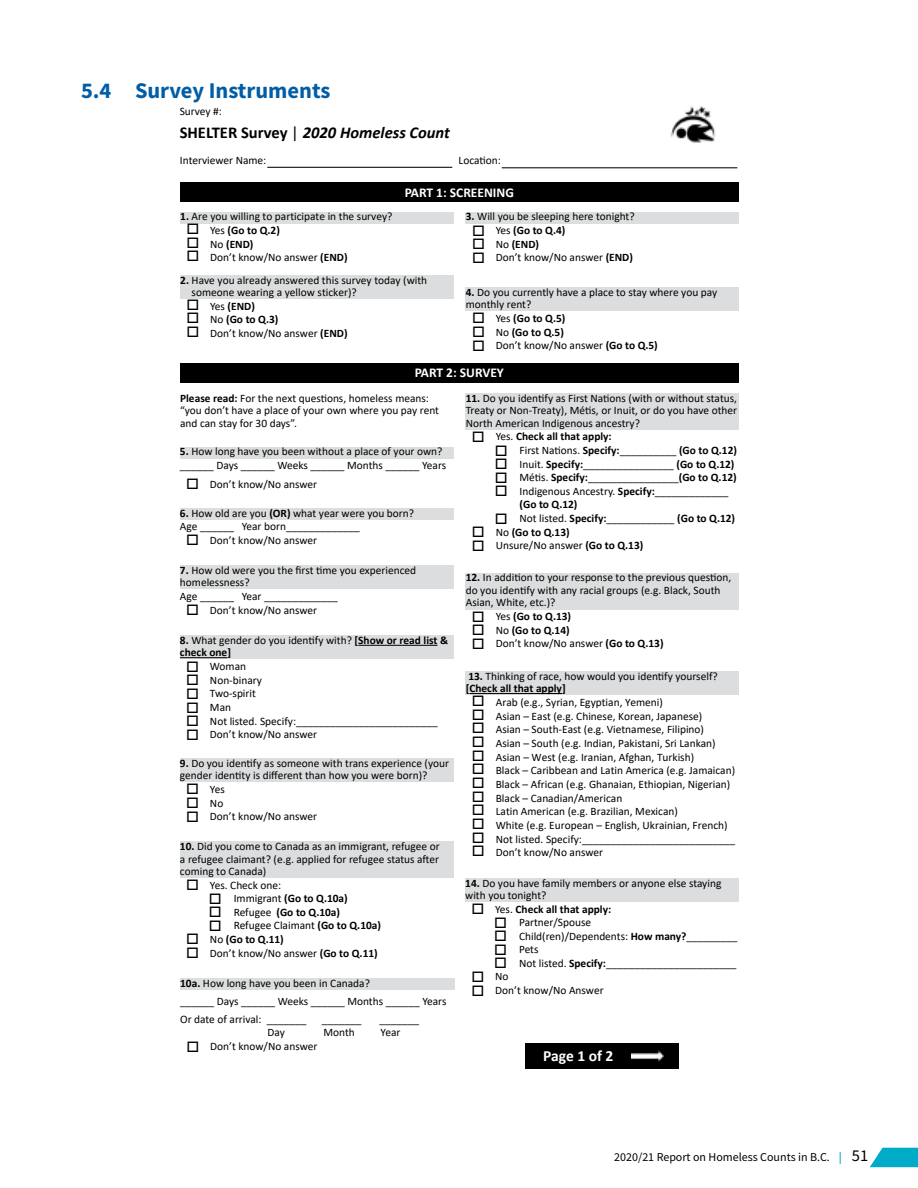
<style>
.page{position:relative;width:918px;height:1188px;background:#fff}
.page>*{position:absolute;margin:0;border:0;box-sizing:border-box;transform-origin:0 0}
.t1{font:700 22.5px "Source Sans Pro";color:#005da6}
.t2{font:italic 700 16.5px "Calibri";color:#000}
.t3{font:700 15.45px "Calibri";letter-spacing:-.005em;color:#fff}
.t4{font:700 13.5px "Calibri";color:#fff}
.t5{font:12px "Source Sans Pro";color:#000}
.t6{font:11.4px/13.6px "Calibri";color:#000}
.t7{font:700 11.4px/13.6px "Calibri";color:#000}
.s1{font-style:normal}
.s2{font-weight:400;font-style:normal}
.s3{font-weight:700}
.s4{font-weight:400}
.s5{font-weight:600;color:#00abc7}
.s6{font-size:16.5px}
</style>
<div class="page">
<svg style="left:870px;top:1148px;width:48px;height:19px"></svg>
<img style="left:670px;top:106px;width:46px;height:37px">
<div style="left:466px;top:287px;width:273px;height:24px;background:#dcddde"></div>
<div style="left:180px;top:447px;width:273px;height:11px;background:#dcddde"></div>
<div style="left:180px;top:508px;width:273px;height:11px;background:#dcddde"></div>
<div style="left:180px;top:635px;width:273px;height:24px;background:#dcddde"></div>
<hr style="left:358px;top:645px;width:80px;height:1px;background:#000">
<hr style="left:180px;top:657px;width:47px;height:1px;background:#000">
<div style="left:180px;top:758px;width:273px;height:24px;background:#dcddde"></div>
<hr style="left:267px;top:167px;width:185px;height:1px;background:#000">
<div style="left:526px;top:1044px;width:153px;height:25px;background:#000"></div>
<img style="left:631px;top:1051px;width:33px;height:11px">
<hr style="left:502px;top:167px;width:235px;height:1px;background:#000">
<div style="left:180px;top:842px;width:273px;height:36px;background:#dcddde"></div>
<div style="left:466px;top:393px;width:273px;height:37px;background:#dcddde"></div>
<div style="left:466px;top:671px;width:273px;height:24px;background:#dcddde"></div>
<hr style="left:469px;top:693px;width:93px;height:1px;background:#000">
<div style="left:465px;top:878px;width:274px;height:24px;background:#dcddde"></div>
<div style="left:180px;top:565px;width:273px;height:24px;background:#dcddde"></div>
<div style="left:466px;top:573px;width:273px;height:36px;background:#dcddde"></div>
<div style="left:180px;top:212px;width:273px;height:11px;background:#dcddde"></div>
<div style="left:180px;top:275px;width:273px;height:24px;background:#dcddde"></div>
<div style="left:180px;top:363px;width:559px;height:20px;background:#000"></div>
<div style="left:180px;top:182px;width:559px;height:20px;background:#000"></div>
<div style="left:180px;top:979px;width:275px;height:11px;background:#dcddde"></div>
<div style="left:466px;top:212px;width:273px;height:11px;background:#dcddde"></div>
<h2 class="t1" style="left:81px;top:75px;width:251px">5.4 Survey Instruments</h2>
<p class="t2" style="left:180px;top:121px;width:272px"><span class="s1">SHELTER Survey</span> <span class="s2">|</span> 2020 Homeless Count</p>
<p class="t6" style="left:180px;top:104px;width:44px">Survey #:</p>
<p class="t6" style="left:180px;top:154px;width:88px">Interviewer Name:</p>
<p class="t6" style="left:459px;top:154px;width:44px">Location:</p>
<p class="t4" style="left:405px;top:182px;width:111px">PART 1: SCREENING</p>
<p class="t6" style="left:210px;top:210px;width:184px;text-indent:-30px"><span class="s3">1.</span> Are you willing to participate in the survey?<br>Yes <span class="s3">(Go to Q.2)<br></span>No <span class="s3">(END)<br></span>Don’t know/No answer <span class="s3">(END)</span></p>
<p class="t6" style="left:192px;top:273px;width:237px;line-height:12.5px;text-indent:-11px"><span class="s3">2.</span> Have you already answered this survey today (with someone wearing a yellow sticker)?</p>
<p class="t6" style="left:210px;top:299px;width:139px">Yes <span class="s3">(END)<br></span>No <span class="s3">(Go to Q.3)<br></span>Don’t know/No answer <span class="s3">(END)</span></p>
<p class="t4" style="left:415px;top:363px;width:91px">PART 2: SURVEY</p>
<p class="t6" style="left:496px;top:210px;width:140px;text-indent:-30px"><span class="s3">3.</span> Will you be sleeping here tonight?<br>Yes <span class="s3">(Go to Q.4)<br></span>No <span class="s3">(END)<br></span>Don’t know/No answer <span class="s3">(END)</span></p>
<p class="t6" style="left:466px;top:286px;width:253px;line-height:12.5px"><span class="s3">4.</span> Do you currently have a place to stay where you pay monthly rent?</p>
<p class="t7" style="left:496px;top:311px;width:164px"><span class="s4">Yes</span> (Go to Q.5)<br><span class="s4">No</span> (Go to Q.5)<br><span class="s4">Don’t know/No answer</span> (Go to Q.5)</p>
<p class="t6" style="left:180px;top:392px;width:260px;line-height:12.5px"><span class="s3">Please read:</span> For the next questions, homeless means: “you don’t have a place of your own where you pay rent and can stay for 30 days”.</p>
<p class="t6" style="left:180px;top:445px;width:268px"><span class="s3">5.</span> How long have you been without a place of your own? ______ Days ______ Weeks ______ Months ______ Years</p>
<p class="t6" style="left:210px;top:477px;width:109px">Don’t know/No answer</p>
<p class="t6" style="left:180px;top:506px;width:236px"><span class="s3">6.</span> How old are you <span class="s3">(OR)</span> what year were you born?</p>
<p class="t6" style="left:180px;top:519px;width:181px">Age ______ Year born_____________</p>
<p class="t6" style="left:210px;top:533px;width:109px">Don’t know/No answer</p>
<p class="t6" style="left:180px;top:564px;width:238px;line-height:12.5px"><span class="s3">7.</span> How old were you the first time you experienced homelessness?</p>
<p class="t6" style="left:210px;top:589px;width:129px;text-indent:-30px">Age ______ Year _____________<br>Don’t know/No answer</p>
<p class="t6" style="left:180px;top:634px;width:270px;line-height:12.5px"><span class="s3">8.</span> What gender do you identify with? <span class="s3">[Show or read list &amp; check one]</span></p>
<p class="t6" style="left:210px;top:659px;width:229px">Woman<br>Non-binary<br>Two-spirit<br>Man<br>Not listed. Specify:_________________________<br>Don’t know/No answer</p>
<p class="t6" style="left:180px;top:757px;width:271px;line-height:12.5px"><span class="s3">9.</span> Do you identify as someone with trans experience (your gender identity is different than how you were born)?</p>
<p class="t6" style="left:210px;top:782px;width:109px">Yes<br>No<br>Don’t know/No answer</p>
<p class="t6" style="left:180px;top:840px;width:261px;line-height:12.5px;text-align:justify"><span class="s3">10.</span> Did you come to Canada as an immigrant, refugee or a refugee claimant? (e.g. applied for refugee status after coming to Canada)</p>
<p class="t6" style="left:210px;top:878px;width:73px">Yes. Check one:</p>
<p class="t7" style="left:234px;top:892px;width:116px"><span class="s4">Immigrant</span> (Go to Q.10a)</p>
<p class="t7" style="left:234px;top:905px;width:108px"><span class="s4">Refugee</span> (Go to Q.10a)</p>
<p class="t6" style="left:234px;top:918px;width:149px">Refugee Claimant <span class="s3">(Go to Q.10a)</span></p>
<p class="t7" style="left:210px;top:932px;width:75px"><span class="s4">No</span> (Go to Q.11)</p>
<p class="t6" style="left:210px;top:946px;width:169px">Don’t know/No answer <span class="s3">(Go to Q.11)</span></p>
<p class="t6" style="left:180px;top:974px;width:268px;line-height:17.9px"><span class="s3">10a.</span> How long have you been in Canada?<br>______ Days ______ Weeks ______ Months ______ Years<br>Or date of arrival: _______</p>
<p class="t6" style="left:322px;top:1012px;width:41px">_______</p>
<p class="t6" style="left:380px;top:1012px;width:41px">_______</p>
<p class="t6" style="left:268px;top:1025px;width:19px">Day</p>
<p class="t6" style="left:324px;top:1025px;width:33px">Month</p>
<p class="t6" style="left:381px;top:1025px;width:21px">Year</p>
<p class="t6" style="left:210px;top:1039px;width:109px">Don’t know/No answer</p>
<p class="t6" style="left:466px;top:392px;width:273px;line-height:12.5px;text-align:justify"><span class="s3">11.</span> Do you identify as First Nations (with or without status, Treaty or Non-Treaty), Métis, or Inuit, or do you have other North American Indigenous ancestry?</p>
<p class="t7" style="left:496px;top:430px;width:118px"><span class="s4">Yes.</span> Check all that apply:</p>
<p class="t6" style="left:520px;top:443px;width:219px">First Nations. <span class="s3">Specify:</span>__________ <span class="s3">(Go to Q.12)</span></p>
<p class="t6" style="left:520px;top:457px;width:216px">Inuit. <span class="s3">Specify:</span>________________ <span class="s3">(Go to Q.12)</span></p>
<p class="t6" style="left:520px;top:470px;width:219px">Métis. <span class="s3">Specify:</span>________________<span class="s3">(Go to Q.12)</span></p>
<p class="t6" style="left:520px;top:484px;width:211px">Indigenous Ancestry. <span class="s3">Specify:</span>_____________</p>
<p class="t7" style="left:520px;top:498px;width:59px">(Go to Q.12)</p>
<p class="t6" style="left:520px;top:511px;width:217px">Not listed. <span class="s3">Specify:</span>____________ <span class="s3">(Go to Q.12)</span></p>
<p class="t7" style="left:496px;top:525px;width:75px"><span class="s4">No</span> (Go to Q.13)</p>
<p class="t6" style="left:496px;top:538px;width:149px">Unsure/No answer <span class="s3">(Go to Q.13)</span></p>
<p class="t6" style="left:466px;top:571px;width:267px;line-height:12.5px"><span class="s3">12.</span> In addition to your response to the previous question, do you identify with any racial groups (e.g. Black, South<br>Asian, White, etc.)?</p>
<p class="t7" style="left:496px;top:609px;width:169px"><span class="s4">Yes</span> (Go to Q.13)<br><span class="s4">No</span> (Go to Q.14)<br><span class="s4">Don’t know/No answer</span> (Go to Q.13)</p>
<p class="t6" style="left:466px;top:670px;width:254px;line-height:12.5px"><span class="s3">13.</span> Thinking of race, how would you identify yourself? <span class="s3">[Check all that apply]</span></p>
<p class="t6" style="left:496px;top:695px;width:241px">Arab (e.g., Syrian, Egyptian, Yemeni)<br>Asian – East (e.g. Chinese, Korean, Japanese)<br>Asian – South-East (e.g. Vietnamese, Filipino)<br>Asian – South (e.g. Indian, Pakistani, Sri Lankan)<br>Asian – West (e.g. Iranian, Afghan, Turkish)<br>Black – Caribbean and Latin America (e.g. Jamaican)<br>Black – African (e.g. Ghanaian, Ethiopian, Nigerian)<br>Black – Canadian/American<br>Latin American (e.g. Brazilian, Mexican)<br>White (e.g. European – English, Ukrainian, French)<br>Not listed. Specify:___________________________ Don’t know/No answer</p>
<p class="t6" style="left:465px;top:877px;width:258px;line-height:12.5px"><span class="s3">14.</span> Do you have family members or anyone else staying with you tonight?</p>
<p class="t7" style="left:495px;top:902px;width:117px"><span class="s4">Yes.</span> Check all that apply:</p>
<p class="t6" style="left:519px;top:915px;width:74px">Partner/Spouse</p>
<p class="t6" style="left:519px;top:929px;width:220px">Child(ren)/Dependents: <span class="s3">How many?</span>_________</p>
<p class="t6" style="left:519px;top:942px;width:21px">Pets</p>
<p class="t6" style="left:519px;top:956px;width:219px">Not listed. <span class="s3">Specify:</span>_______________________</p>
<p class="t6" style="left:495px;top:969px;width:15px">No</p>
<p class="t6" style="left:495px;top:983px;width:110px">Don’t know/No Answer</p>
<p class="t3" style="left:543px;top:1045px;width:72px">Page 1 of 2</p>
<p class="t5" style="left:614px;top:1149px;width:255px">2020/21 Report on Homeless Counts in B.C. <span class="s5">|</span> <span class="s6">51</span></p>
</div>
